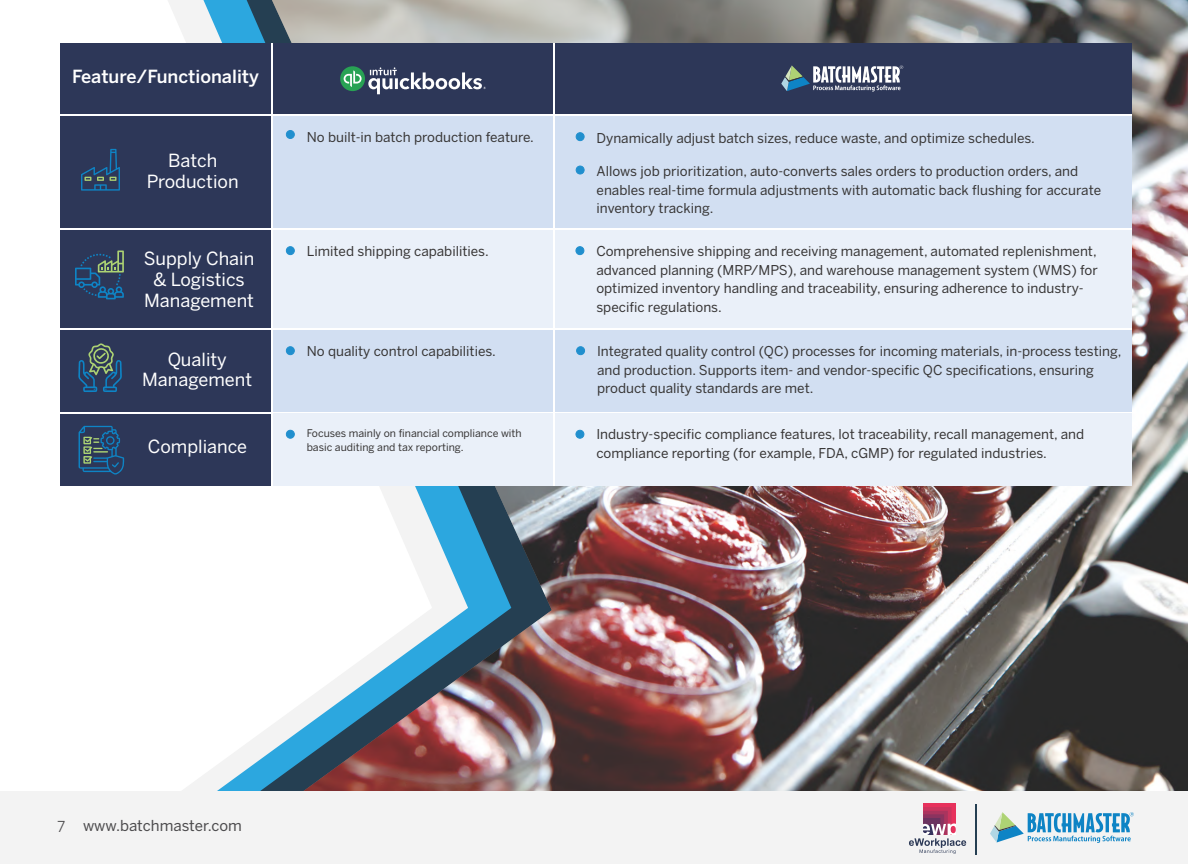
<style>
.page{position:relative;width:1188px;height:864px;background:#fff}
.page>*{position:absolute;margin:0;border:0;box-sizing:border-box;transform-origin:0 0}
.t1{font:18px/20.9px "Benton Sans";color:#fff;text-align:center}
.t2{font:500 18px "Benton Sans";color:#fff}
.t3{font:15px "Benton Sans";color:#4c4b4d}
.t4{font:13.5px/18.8px "Benton Sans";color:#373535}
.t5{font:10.5px/14.7px "Benton Sans";color:#373535}
.s1{font-style:inherit}
</style>
<div class="page">
<img style="left:203px;top:0;width:985px;height:791px">
<div style="left:60px;top:43px;width:1072px;height:71px;background:#2d3758"></div>
<div style="left:60px;top:116px;width:212px;height:369px;background:#2d3758"></div>
<div style="left:272px;top:116px;width:860px;height:112px;background:#d2dff2"></div>
<div style="left:272px;top:230px;width:860px;height:98px;background:#eaf0f9"></div>
<div style="left:272px;top:329px;width:860px;height:83px;background:#d2dff2"></div>
<hr style="left:60px;top:228px;width:1072px;height:2px;background:#fff">
<hr style="left:60px;top:328px;width:1072px;height:2px;background:#fff">
<div style="left:286px;top:130px;width:9px;height:9px;background:#218fce;border:1px solid #218fce;border-radius:50%"></div>
<div style="left:576px;top:132px;width:9px;height:9px;background:#218fce;border:1px solid #218fce;border-radius:50%"></div>
<div style="left:576px;top:166px;width:9px;height:8px;background:#218fce;border:1px solid #218fce;border-radius:50%"></div>
<div style="left:286px;top:246px;width:9px;height:9px;background:#218fce;border:1px solid #218fce;border-radius:50%"></div>
<div style="left:576px;top:246px;width:8px;height:9px;background:#218fce;border:1px solid #218fce;border-radius:50%"></div>
<div style="left:286px;top:346px;width:9px;height:9px;background:#218fce;border:1px solid #218fce;border-radius:50%"></div>
<div style="left:576px;top:346px;width:9px;height:9px;background:#218fce;border:1px solid #218fce;border-radius:50%"></div>
<div style="left:340px;top:66px;width:25px;height:25px;background:#28a254;border-radius:50%"></div>
<svg style="left:344px;top:71px;width:18px;height:16px"></svg>
<svg style="left:368px;top:67px;width:118px;height:27px"></svg>
<svg style="left:781px;top:65px;width:122px;height:27px"></svg>
<hr style="left:60px;top:412px;width:1072px;height:1px;background:#fff">
<div style="left:272px;top:413px;width:860px;height:73px;background:#eaf0f9"></div>
<div style="left:286px;top:430px;width:9px;height:9px;background:#218fce;border:1px solid #218fce;border-radius:50%"></div>
<div style="left:576px;top:430px;width:8px;height:9px;background:#218fce;border:1px solid #218fce;border-radius:50%"></div>
<hr style="left:553px;top:43px;width:2px;height:443px;background:#fff">
<svg style="left:81px;top:149px;width:39px;height:42px"></svg>
<svg style="left:75px;top:251px;width:49px;height:48px"></svg>
<svg style="left:78px;top:343px;width:44px;height:49px"></svg>
<svg style="left:79px;top:426px;width:46px;height:49px"></svg>
<hr style="left:272px;top:43px;width:1px;height:443px;background:#fff">
<div style="left:0;top:791px;width:1188px;height:73px;background:#f3f3f3"></div>
<svg style="left:990px;top:812px;width:144px;height:31px"></svg>
<div style="left:923px;top:804px;width:32px;height:31px;background:#e7315c"></div>
<div style="left:923px;top:807px;width:29px;height:28px;background:#cb345e"></div>
<div style="left:923px;top:811px;width:25px;height:24px;background:#aa345e"></div>
<div style="left:923px;top:814px;width:21px;height:21px;background:#8b335f"></div>
<div style="left:923px;top:818px;width:17px;height:17px;background:#6a335f"></div>
<svg style="left:909px;top:823px;width:57px;height:31px"></svg>
<hr style="left:975px;top:804px;width:1px;height:51px;background:#253f52">
<hr style="left:60px;top:114px;width:1072px;height:2px;background:#fff">
<h1 class="t2" style="left:72px;top:70px;width:188px">Feature/Functionality</h1>
<h1 class="t1" style="left:147px;top:151px;width:93px">Batch<br>Production</h1>
<h1 class="t1" style="left:144px;top:250px;width:112px">Supply Chain &amp; Logistics<br>Management</h1>
<h1 class="t1" style="left:142px;top:350px;width:112px">Quality<br>Management</h1>
<h1 class="t1" style="left:148px;top:438px;width:101px">Compliance</h1>
<p class="t4" style="left:307px;top:129px;width:229px">No built-in batch production feature.</p>
<p class="t4" style="left:597px;top:130px;width:440px">Dynamically adjust batch sizes, reduce waste, and optimize schedules.</p>
<p class="t4" style="left:597px;top:163px;width:506px">Allows job prioritization, auto-converts sales orders to production orders, and enables real-time formula adjustments with automatic back flushing for accurate inventory tracking.</p>
<p class="t4" style="left:307px;top:243px;width:183px">Limited shipping capabilities.</p>
<p class="t4" style="left:596px;top:243px;width:503px">Comprehensive shipping and receiving management, automated replenishment, advanced planning (MRP/MPS), and warehouse management system (WMS) for optimized inventory handling and traceability, ensuring adherence to industry&shy;specific regulations.</p>
<p class="t4" style="left:307px;top:343px;width:191px">No quality control capabilities.</p>
<p class="t4" style="left:597px;top:343px;width:526px">Integrated quality control (QC) processes for incoming materials, in-process testing, and production. Supports item- and vendor-specific QC specifications, ensuring product quality standards are met.</p>
<p class="t5" style="left:307px;top:426px;width:216px">Focuses mainly on financial compliance with basic auditing and tax reporting.</p>
<p class="t4" style="left:596px;top:426px;width:489px">Industry-specific compliance features, lot traceability, recall management, and compliance reporting (for example, FDA, cGMP) for regulated industries.</p>
<p class="t3" style="left:57px;top:820px;width:186px"><span class="s1">7</span> www.batchmaster.com</p>
</div>
